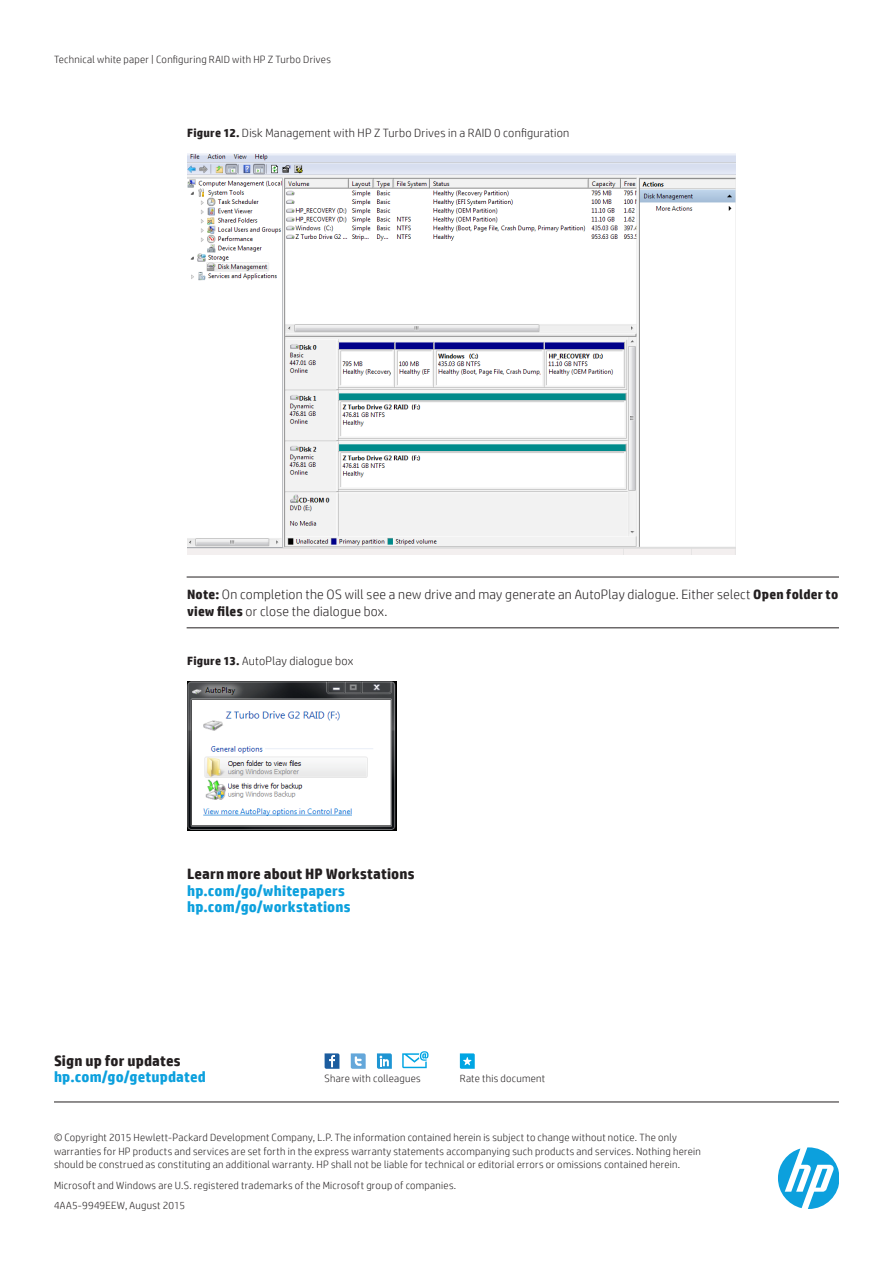
<style>
.page{position:relative;width:893px;height:1263px;background:#fff}
.page>*{position:absolute;margin:0;border:0;box-sizing:border-box;transform-origin:0 0}
.Call_to_action_10_11{font:700 15px/16.5px "HP Simplified";letter-spacing:.01em;color:#0ca0dd}
.Call_to_action_10_11-2{font:700 15px "HP Simplified";letter-spacing:.01em;color:#231f20}
.t1{font:300 13.5px/16.5px "HP Simplified";letter-spacing:.015em;color:#231f20}
.Body{font:300 12px "HP Simplified";letter-spacing:.02em;color:#231f20}
.Legal_7_9{font:300 10.5px/13.5px "HP Simplified";letter-spacing:.025em;color:#231f20}
.s1{font-weight:700}
.s2{color:#231f20}
</style>
<div class="page">
<svg style="left:460px;top:1053px;width:15px;height:16px"></svg>
<svg style="left:325px;top:1053px;width:14px;height:16px"></svg>
<svg style="left:351px;top:1053px;width:15px;height:16px"></svg>
<svg style="left:377px;top:1053px;width:15px;height:16px"></svg>
<svg style="left:402px;top:1051px;width:27px;height:17px"></svg>
<svg style="left:778px;top:1147px;width:61px;height:62px"></svg>
<hr style="left:54px;top:1102px;width:785px;height:1px;background:#231f20">
<hr style="left:187px;top:577px;width:652px;height:1px;background:#231f20">
<hr style="left:187px;top:627px;width:652px;height:1px;background:#231f20">
<img style="left:187px;top:681px;width:210px;height:150px">
<img style="left:187px;top:153px;width:548px;height:402px">
<p class="Legal_7_9" style="left:54px;top:52px;width:278px">Technical white paper | Configuring RAID with HP Z Turbo Drives</p>
<p class="Body" style="left:187px;top:127px;width:384px"><span class="s1">Figure 12.</span> Disk Management with HP Z Turbo Drives in a RAID 0 configuration</p>
<p class="t1" style="left:187px;top:586px;width:653px"><span class="s1">Note:</span> On completion the OS will see a new drive and may generate an AutoPlay dialogue. Either select <span class="s1">Open folder to view files</span> or close the dialogue box.</p>
<p class="Body" style="left:187px;top:654px;width:168px"><span class="s1">Figure 13.</span> AutoPlay dialogue box</p>
<p class="Call_to_action_10_11-2" style="left:187px;top:865px;width:229px">Learn more about HP Workstations</p>
<p class="Call_to_action_10_11" style="left:187px;top:882px;width:159px">hp.com/go/whitepapers</p>
<p class="Call_to_action_10_11" style="left:187px;top:899px;width:165px">hp.com/go/workstations</p>
<p class="Call_to_action_10_11" style="left:54px;top:1052px;width:153px"><span class="s2">Sign up for updates </span>hp.com/go/getupdated</p>
<p class="Legal_7_9" style="left:325px;top:1071px;width:98px">Share with colleagues</p>
<p class="Legal_7_9" style="left:460px;top:1071px;width:87px">Rate this document</p>
<p class="Legal_7_9" style="left:54px;top:1131px;width:648px">© Copyright 2015 Hewlett-Packard Development Company, L.P. The information contained herein is subject to change without notice. The only warranties for HP products and services are set forth in the express warranty statements accompanying such products and services. Nothing herein should be construed as constituting an additional warranty. HP shall not be liable for technical or editorial errors or omissions contained herein.</p>
<p class="Legal_7_9" style="left:54px;top:1178px;width:404px">Microsoft and Windows are U.S. registered trademarks of the Microsoft group of companies.</p>
<p class="Legal_7_9" style="left:54px;top:1198px;width:132px">4AA5-9949EEW, August 2015</p>
</div>
